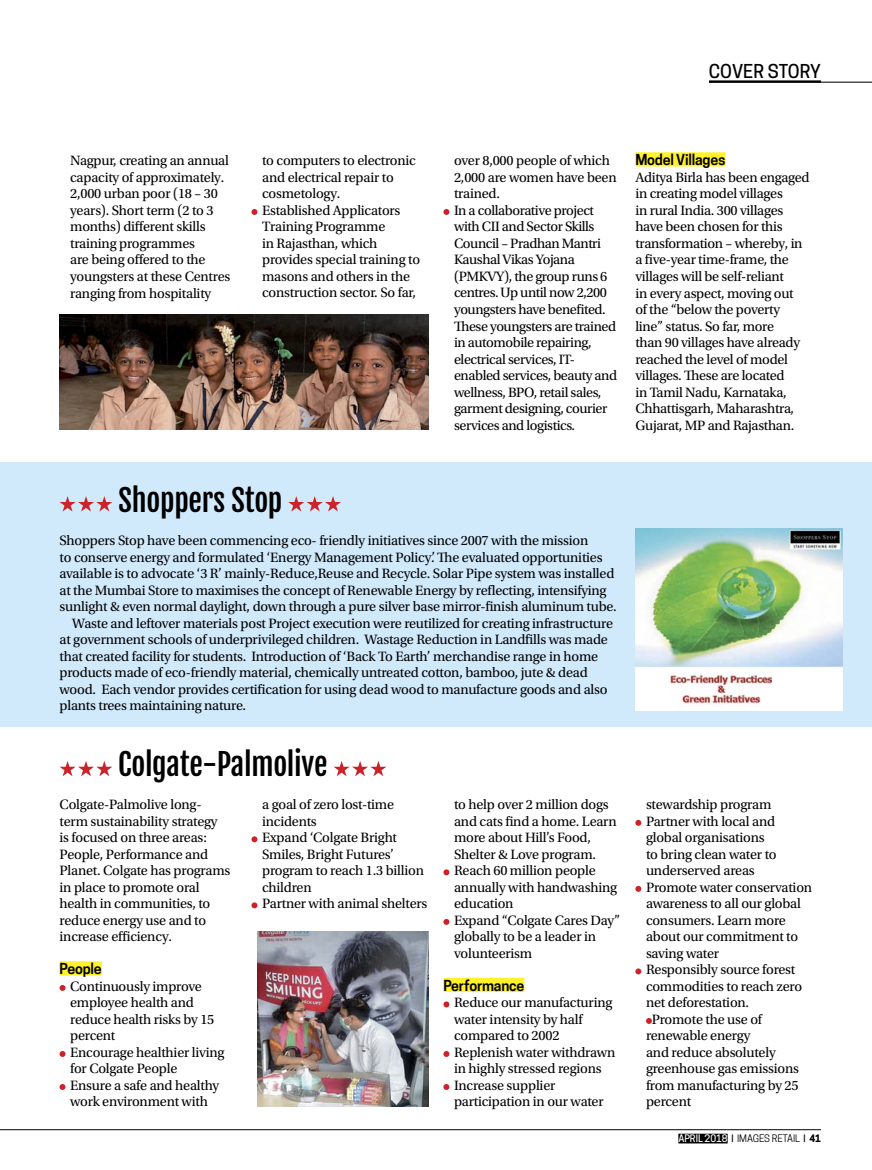
<style>
.page{position:relative;width:872px;height:1170px;background:#fff}
.page>*{position:absolute;margin:0;border:0;box-sizing:border-box;transform-origin:0 0}
.t1{font:30px "Fjalla One";letter-spacing:-.01em;color:#000}
.t2{font:500 18px "Cooper Hewitt";color:#000}
.t3{font:14.25px/16.5px "Utopia Std";letter-spacing:-.015em;color:#000}
.t4{font:600 14.25px "Cooper Hewitt";letter-spacing:-.015em;color:#000}
.t5{font:9.75px "Cooper Hewitt";letter-spacing:-.01em;color:#000}
.s1{font-weight:500;color:#fff}
.s2{font-weight:500}
.s3{font-weight:700}
</style>
<div class="page">
<hr style="left:709px;top:80px;width:112px;height:3px;background:#000">
<hr style="left:709px;top:82px;width:163px;height:1px;background:#000">
<div style="left:678px;top:1133px;width:49px;height:10px;background:#000"></div>
<hr style="left:0;top:1129px;width:821px;height:1px;background:#000">
<div style="left:0;top:462px;width:872px;height:264px;background:#d0e9fb"></div>
<svg style="left:60px;top:496px;width:52px;height:15px"></svg>
<svg style="left:288px;top:496px;width:53px;height:15px"></svg>
<div style="left:60px;top:961px;width:42px;height:14px;background:#fff22d"></div>
<svg style="left:60px;top:985px;width:5px;height:5px"></svg>
<svg style="left:60px;top:1051px;width:5px;height:5px"></svg>
<svg style="left:60px;top:1084px;width:5px;height:5px"></svg>
<svg style="left:251px;top:209px;width:6px;height:6px"></svg>
<svg style="left:443px;top:209px;width:6px;height:6px"></svg>
<div style="left:635px;top:152px;width:90px;height:14px;background:#fff22d"></div>
<svg style="left:60px;top:761px;width:52px;height:15px"></svg>
<svg style="left:333px;top:761px;width:53px;height:15px"></svg>
<svg style="left:251px;top:836px;width:6px;height:6px"></svg>
<svg style="left:251px;top:902px;width:6px;height:6px"></svg>
<div style="left:443px;top:977px;width:81px;height:14px;background:#fff22d"></div>
<svg style="left:443px;top:869px;width:6px;height:6px"></svg>
<svg style="left:443px;top:918px;width:6px;height:6px"></svg>
<svg style="left:443px;top:1001px;width:6px;height:6px"></svg>
<svg style="left:443px;top:1051px;width:6px;height:5px"></svg>
<svg style="left:443px;top:1084px;width:6px;height:5px"></svg>
<svg style="left:635px;top:819px;width:6px;height:6px"></svg>
<svg style="left:635px;top:885px;width:6px;height:6px"></svg>
<svg style="left:635px;top:968px;width:6px;height:6px"></svg>
<svg style="left:646px;top:1018px;width:6px;height:5px"></svg>
<img style="left:258px;top:931px;width:170px;height:175px">
<img style="left:60px;top:314px;width:368px;height:115px">
<img style="left:635px;top:528px;width:207px;height:182px">
<p class="t2" style="left:709px;top:63px;width:113px">COVER STORY</p>
<p class="t3" style="left:70px;top:154px;width:162px">Nagpur, creating an annual capacity of approximately.<br>2,000 urban poor (18 – 30 years). Short term (2 to 3 months) different skills training programmes<br>are being offered to the youngsters at these Centres ranging from hospitality</p>
<p class="t3" style="left:262px;top:154px;width:159px">to computers to electronic and electrical repair to cosmetology.<br>Established Applicators<br>Training Programme<br>in Rajasthan, which provides special training to masons and others in the construction sector. So far,</p>
<p class="t3" style="left:454px;top:154px;width:165px">over 8,000 people of which<br>2,000 are women have been trained.<br>In a collaborative project with CII and Sector Skills<br>Council – Pradhan Mantri<br>Kaushal Vikas Yojana (PMKVY), the group runs 6 centres. Up until now 2,200 youngsters have benefited.<br>These youngsters are trained in automobile repairing, electrical services, IT&shy;enabled services, beauty and wellness, BPO, retail sales, garment designing, courier services and logistics.</p>
<p class="t4" style="left:635px;top:154px;width:92px">Model Villages</p>
<p class="t3" style="left:635px;top:170px;width:176px">Aditya Birla has been engaged in creating model villages<br>in rural India. 300 villages have been chosen for this transformation – whereby, in a five-year time-frame, the villages will be self-reliant<br>in every aspect, moving out<br>of the “below the poverty line” status. So far, more<br>than 90 villages have already reached the level of model villages. These are located<br>in Tamil Nadu, Karnataka,<br>Chhattisgarh, Maharashtra,<br>Gujarat, MP and Rajasthan.</p>
<h1 class="t1" style="left:118px;top:483px;width:166px">Shoppers Stop</h1>
<p class="t3" style="left:60px;top:533px;width:530px">Shoppers Stop have been commencing eco- friendly initiatives since 2007 with the mission</p>
<p class="t3" style="left:60px;top:550px;width:544px">to conserve energy and formulated ‘Energy Management Policy’. The evaluated opportunities</p>
<p class="t3" style="left:60px;top:566px;width:556px">available is to advocate ‘3 R’ mainly-Reduce,Reuse and Recycle. Solar Pipe system was installed</p>
<p class="t3" style="left:60px;top:583px;width:548px">at the Mumbai Store to maximises the concept of Renewable Energy by reflecting, intensifying</p>
<p class="t3" style="left:60px;top:599px;width:558px">sunlight &amp; even normal daylight, down through a pure silver base mirror-finish aluminum tube.</p>
<p class="t3" style="left:72px;top:616px;width:542px">Waste and leftover materials post Project execution were reutilized for creating infrastructure</p>
<p class="t3" style="left:60px;top:632px;width:550px">at government schools of underprivileged children. Wastage Reduction in Landfills was made</p>
<p class="t3" style="left:60px;top:649px;width:540px">that created facility for students. Introduction of ‘Back To Earth’ merchandise range in home</p>
<p class="t3" style="left:60px;top:665px;width:530px">products made of eco-friendly material, chemically untreated cotton, bamboo, jute &amp; dead</p>
<p class="t3" style="left:60px;top:682px;width:549px">wood. Each vendor provides certification for using dead wood to manufacture goods and also</p>
<p class="t3" style="left:60px;top:698px;width:188px">plants trees maintaining nature.</p>
<h1 class="t1" style="left:118px;top:748px;width:211px">Colgate-Palmolive</h1>
<p class="t3" style="left:262px;top:797px;width:167px">a goal of zero lost-time incidents<br>Expand ‘Colgate Bright<br>Smiles, Bright Futures’ program to reach 1.3 billion children<br>Partner with animal shelters</p>
<p class="t3" style="left:454px;top:797px;width:168px">to help over 2 million dogs and cats find a home. Learn more about Hill’s Food,<br>Shelter &amp; Love program.<br>Reach 60 million people annually with handwashing education<br>Expand “Colgate Cares Day” globally to be a leader in volunteerism</p>
<p class="t4" style="left:443px;top:979px;width:82px">Performance</p>
<p class="t3" style="left:454px;top:995px;width:163px">Reduce our manufacturing water intensity by half compared to 2002<br>Replenish water withdrawn in highly stressed regions<br>Increase supplier participation in our water</p>
<p class="t3" style="left:60px;top:797px;width:172px">Colgate-Palmolive long&shy;term sustainability strategy is focused on three areas:<br>People, Performance and<br>Planet. Colgate has programs in place to promote oral health in communities, to reduce energy use and to increase efficiency.</p>
<p class="t4" style="left:60px;top:962px;width:44px">People</p>
<p class="t3" style="left:70px;top:979px;width:156px">Continuously improve employee health and reduce health risks by 15 percent<br>Encourage healthier living for Colgate People<br>Ensure a safe and healthy work environment with</p>
<p class="t3" style="left:646px;top:797px;width:127px">stewardship program</p>
<p class="t3" style="left:646px;top:814px;width:131px">Partner with local and</p>
<p class="t3" style="left:646px;top:830px;width:120px">global organisations</p>
<p class="t3" style="left:646px;top:847px;width:132px">to bring clean water to</p>
<p class="t3" style="left:646px;top:863px;width:110px">underserved areas</p>
<p class="t3" style="left:646px;top:880px;width:168px">Promote water conservation</p>
<p class="t3" style="left:646px;top:896px;width:156px">awareness to all our global</p>
<p class="t3" style="left:646px;top:913px;width:141px">consumers. Learn more</p>
<p class="t3" style="left:646px;top:929px;width:154px">about our commitment to</p>
<p class="t3" style="left:646px;top:946px;width:75px">saving water</p>
<p class="t3" style="left:646px;top:962px;width:151px">Responsibly source forest</p>
<p class="t3" style="left:646px;top:979px;width:158px">commodities to reach zero</p>
<p class="t3" style="left:646px;top:995px;width:105px">net deforestation.</p>
<p class="t3" style="left:652px;top:1012px;width:112px">Promote the use of</p>
<p class="t3" style="left:646px;top:1028px;width:106px">renewable energy</p>
<p class="t3" style="left:646px;top:1045px;width:131px">and reduce absolutely</p>
<p class="t3" style="left:646px;top:1061px;width:154px">greenhouse gas emissions</p>
<p class="t3" style="left:646px;top:1078px;width:154px">from manufacturing by 25</p>
<p class="t3" style="left:646px;top:1094px;width:47px">percent</p>
<p class="t5" style="left:678px;top:1134px;width:144px"><span class="s1">APRIL 2018</span> <span class="s2">|</span> IMAGES RETAIL <span class="s2">|</span> <span class="s3">41</span></p>
</div>
